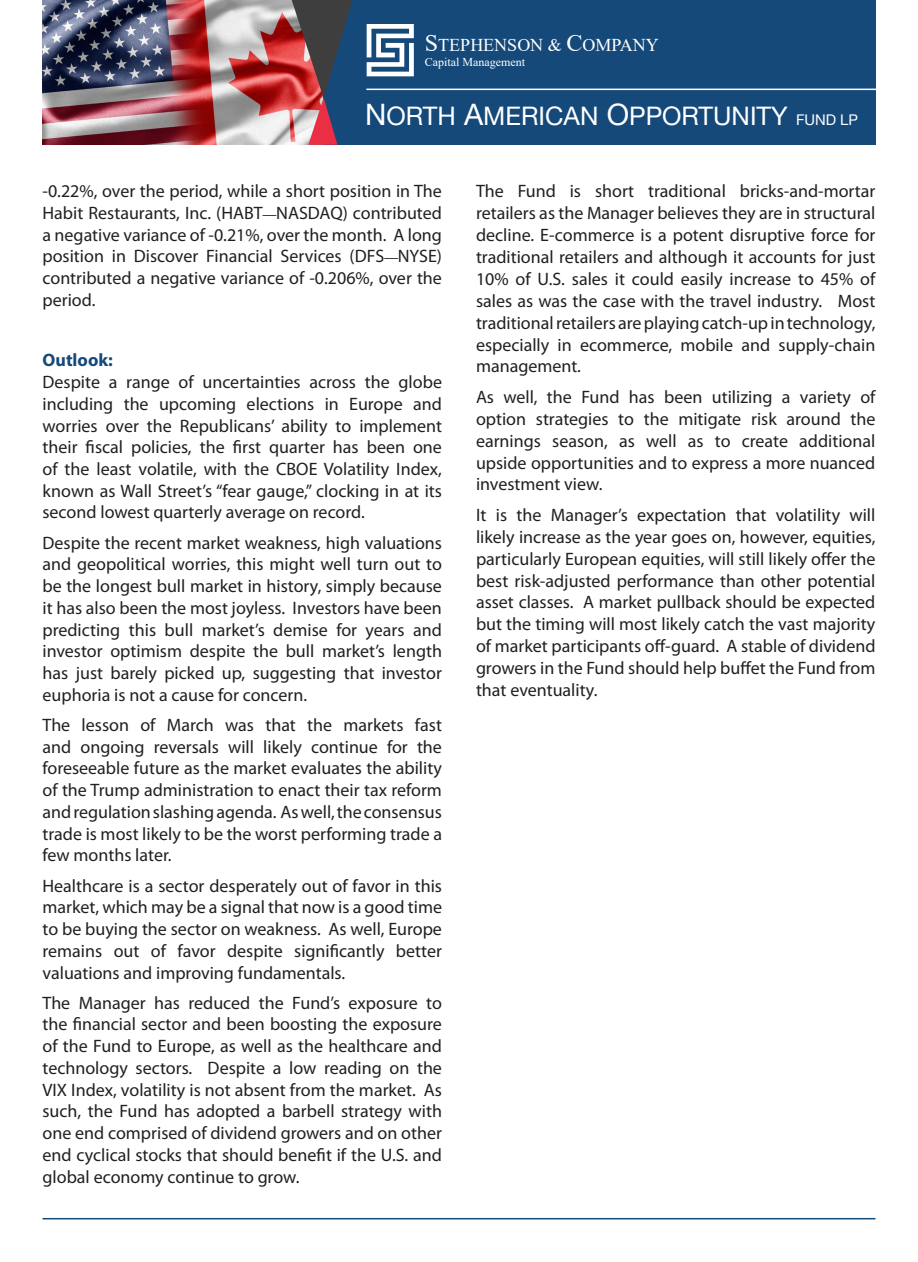
<style>
.page{position:relative;width:918px;height:1262px;background:#fff}
.page>*{position:absolute;margin:0;border:0;box-sizing:border-box;transform-origin:0 0}
.t1{font:25.5px "Helvetica Neue";color:#fff}
.t2{font:18px/21.8px "Myriad Pro";color:#231f20;text-align:justify}
.t3{font:18px "Times New Roman";color:#fff}
.t4{font:700 18px "Myriad Pro";color:#15497a}
.t5{font:12px "Times New Roman";color:#fff}
.s1{font-size:24px}
.s2{font-size:29.55px}
.s3{font-size:14.7px}
.s4{font-family:"Garamond"}
</style>
<div class="page">
<img style="left:43px;top:0;width:249px;height:145px">
<div style="left:323px;top:0;width:552px;height:145px;background:#15497a"></div>
<svg style="left:292px;top:0;width:60px;height:145px"></svg>
<svg style="left:367px;top:24px;width:47px;height:52px"></svg>
<hr style="left:366px;top:89px;width:526px;height:1px;background:#fff">
<hr style="left:43px;top:1217px;width:832px;height:2px;background:#15497a">
<p class="t3" style="left:425px;top:33px;width:235px"><span class="s1">S</span>TEPHENSON &amp; <span class="s1">C</span>OMPANY</p>
<p class="t5" style="left:425px;top:53px;width:102px">Capital Management</p>
<p class="t1" style="left:365px;top:100px;width:494px"><span class="s2">N</span>ORTH <span class="s2">A</span>MERICAN <span class="s2">O</span>PPORTUNITY <span class="s3">FUND LP</span></p>
<p class="t2" style="left:43px;top:180px;width:401px">-0.22%, over the period, while a short position in The Habit Restaurants, Inc. (HABT<span class="s4">―</span>NASDAQ) contributed a negative variance of -0.21%, over the month. A long position in Discover Financial Services (DFS<span class="s4">―</span>NYSE) contributed a negative variance of -0.206%, over the period.</p>
<p class="t4" style="left:43px;top:348px;width:72px">Outlook:</p>
<p class="t2" style="left:43px;top:371px;width:401px">Despite a range of uncertainties across the globe including the upcoming elections in Europe and worries over the Republicans’ ability to implement their fiscal policies, the first quarter has been one of the least volatile, with the CBOE Volatility Index, known as Wall Street’s “fear gauge,” clocking in at its second lowest quarterly average on record.</p>
<p class="t2" style="left:43px;top:531px;width:401px">Despite the recent market weakness, high valuations and geopolitical worries, this might well turn out to be the longest bull market in history, simply because it has also been the most joyless. Investors have been predicting this bull market’s demise for years and investor optimism despite the bull market’s length has just barely picked up, suggesting that investor euphoria is not a cause for concern.</p>
<p class="t2" style="left:43px;top:714px;width:401px">The lesson of March was that the markets fast and ongoing reversals will likely continue for the foreseeable future as the market evaluates the ability of the Trump administration to enact their tax reform and regulation slashing agenda. As well, the consensus trade is most likely to be the worst performing trade a few months later.</p>
<p class="t2" style="left:43px;top:874px;width:401px">Healthcare is a sector desperately out of favor in this market, which may be a signal that now is a good time to be buying the sector on weakness. As well, Europe remains out of favor despite significantly better valuations and improving fundamentals.</p>
<p class="t2" style="left:43px;top:991px;width:401px">The Manager has reduced the Fund’s exposure to the financial sector and been boosting the exposure of the Fund to Europe, as well as the healthcare and technology sectors. Despite a low reading on the VIX Index, volatility is not absent from the market. As such, the Fund has adopted a barbell strategy with one end comprised of dividend growers and on other end cyclical stocks that should benefit if the U.S. and global economy continue to grow.</p>
<p class="t2" style="left:476px;top:180px;width:401px">The Fund is short traditional bricks-and-mortar retailers as the Manager believes they are in structural decline. E-commerce is a potent disruptive force for traditional retailers and although it accounts for just 10% of U.S. sales it could easily increase to 45% of sales as was the case with the travel industry. Most traditional retailers are playing catch-up in technology, especially in ecommerce, mobile and supply-chain management.</p>
<p class="t2" style="left:476px;top:385px;width:401px">As well, the Fund has been utilizing a variety of option strategies to the mitigate risk around the earnings season, as well as to create additional upside opportunities and to express a more nuanced investment view.</p>
<p class="t2" style="left:476px;top:503px;width:401px">It is the Manager’s expectation that volatility will likely increase as the year goes on, however, equities, particularly European equities, will still likely offer the best risk-adjusted performance than other potential asset classes. A market pullback should be expected but the timing will most likely catch the vast majority of market participants off-guard. A stable of dividend growers in the Fund should help buffet the Fund from that eventuality.</p>
</div>
